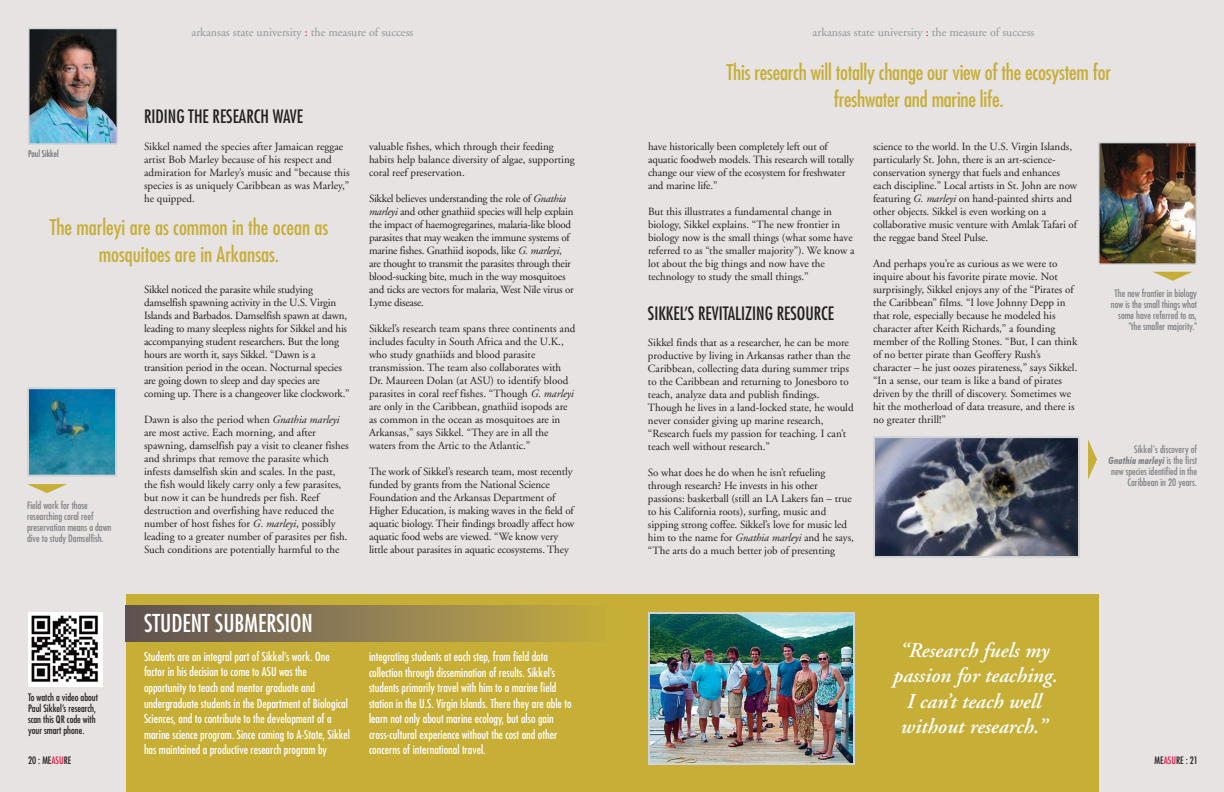
<style>
.page{position:relative;width:1224px;height:792px;background:#e6e3e2}
.page>*{position:absolute;margin:0;border:0;box-sizing:border-box;transform-origin:0 0}
.t1{font:condensed 24px "Futura";color:#fff}
.t2{font:condensed 21px/27.2px "Futura";letter-spacing:-.01em;color:#c6ae37;text-align:center}
.t3{font:italic 600 21px/25.2px "Adobe Garamond";color:#fff;text-align:center}
.t4{font:condensed 18px "Futura";color:#231f20}
.t5{font:condensed 12px/15.5px "Futura";color:#fff}
.t6{font:12px "Adobe Garamond";color:#939598}
.t7{font:11px/13px "Adobe Garamond";color:#231f20}
.t8{font:11px/13px "Adobe Garamond";letter-spacing:-.02em;color:#231f20}
.t9{font:condensed 10px/11px "Futura";color:#808285;text-align:right}
.t10{font:condensed 10px/11px "Futura";color:#231f20}
.t11{font:italic 700 condensed 10px "Futura BT";color:#808285}
.t12{font:condensed 9px "Futura";color:#6d6e70}
.s1{color:#e3173e}
.s2{font-style:italic}
.s3{font-family:"Futura";font-weight:400;font-style:normal}
</style>
<div class="page">
<div style="left:126px;top:594px;width:972px;height:198px;background:#c6ae37"></div>
<img style="left:31px;top:31px;width:84px;height:111px">
<div style="left:28px;top:28px;width:90px;height:117px;border:2px solid #d1d3d4"></div>
<img style="left:28px;top:612px;width:74px;height:74px">
<img style="left:1101px;top:145px;width:93px;height:117px">
<div style="left:1098px;top:142px;width:99px;height:123px;border:2px solid #d1d3d4"></div>
<svg style="left:1153px;top:272px;width:39px;height:9px"></svg>
<img style="left:876px;top:439px;width:201px;height:116px">
<div style="left:873px;top:436px;width:207px;height:122px;border:2px solid #d1d3d4"></div>
<svg style="left:1088px;top:439px;width:9px;height:41px"></svg>
<img style="left:30px;top:390px;width:84px;height:84px">
<div style="left:27px;top:387px;width:90px;height:90px;border:2px solid #d1d3d4"></div>
<svg style="left:27px;top:484px;width:40px;height:9px"></svg>
<img style="left:651px;top:615px;width:201px;height:147px">
<div style="left:648px;top:612px;width:207px;height:153px;border:2px solid #d1d3d4"></div>
<div style="left:126px;top:605px;width:486px;height:36px;background:linear-gradient(to right,#5d5259,#c5ad44)"></div>
<p class="t6" style="left:192px;top:27px;width:223px">arkansas state university <span class="s1">:</span> the measure of success</p>
<p class="t12" style="left:28px;top:149px;width:32px">Paul Sikkel</p>
<h3 class="t4" style="left:144px;top:108px;width:161px">RIDING THE RESEARCH WAVE</h3>
<p class="t7" style="left:144px;top:141px;width:207px">Sikkel named the species after Jamaican reggae artist Bob Marley because of his respect and admiration for Marley’s music and “because this species is as uniquely Caribbean as was Marley,” he quipped.</p>
<h2 class="t2" style="left:50px;top:215px;width:280px">The marleyi are as common in the ocean as mosquitoes are in Arkansas.</h2>
<p class="t9" style="left:27px;top:500px;width:86px;text-align:left">Field work for those researching coral reef preservation means a dawn dive to study Damselfish.</p>
<p class="t7" style="left:144px;top:284px;width:207px">Sikkel noticed the parasite while studying damselfish spawning activity in the U.S. Virgin Islands and Barbados. Damselfish spawn at dawn, leading to many sleepless nights for Sikkel and his accompanying student researchers. But the long hours are worth it, says Sikkel. “Dawn is a transition period in the ocean. Nocturnal species are going down to sleep and day species are coming up. There is a changeover like clockwork.”</p>
<p class="t7" style="left:144px;top:414px;width:206px">Dawn is also the period when <span class="s2">Gnathia marleyi </span>are most active. Each morning, and after spawning, damselfish pay a visit to cleaner fishes and shrimps that remove the parasite which infests damselfish skin and scales. In the past, the fish would likely carry only a few parasites, but now it can be hundreds per fish. Reef destruction and overfishing have reduced the number of host fishes for <span class="s2">G. marleyi</span>, possibly leading to a greater number of parasites per fish.<br>Such conditions are potentially harmful to the</p>
<p class="t7" style="left:369px;top:141px;width:207px">valuable fishes, which through their feeding habits help balance diversity of algae, supporting coral reef preservation.</p>
<p class="t8" style="left:369px;top:193px;width:206px">Sikkel believes understanding the role of <span class="s2">Gnathia marleyi</span> and other gnathiid species will help explain the impact of haemogregarines, malaria-like blood parasites that may weaken the immune systems of marine fishes. Gnathiid isopods, like <span class="s2">G. marleyi</span>, are thought to transmit the parasites through their blood-sucking bite, much in the way mosquitoes and ticks are vectors for malaria, West Nile virus or Lyme disease.</p>
<p class="t7" style="left:369px;top:323px;width:208px">Sikkel’s research team spans three continents and includes faculty in South Africa and the U.K., who study gnathiids and blood parasite transmission. The team also collaborates with Dr. Maureen Dolan (at ASU) to identify blood parasites in coral reef fishes. “Though <span class="s2">G. marleyi </span>are only in the Caribbean, gnathiid isopods are as common in the ocean as mosquitoes are in Arkansas,” says Sikkel. “They are in all the waters from the Artic to the Atlantic.”</p>
<p class="t7" style="left:369px;top:466px;width:207px">The work of Sikkel’s research team, most recently funded by grants from the National Science Foundation and the Arkansas Department of Higher Education, is making waves in the field of aquatic biology. Their findings broadly affect how aquatic food webs are viewed. “We know very little about parasites in aquatic ecosystems. They</p>
<h1 class="t1" style="left:144px;top:612px;width:170px">STUDENT SUBMERSION</h1>
<p class="t6" style="left:813px;top:27px;width:223px">arkansas state university <span class="s1">:</span> the measure of success</p>
<h2 class="t2" style="left:727px;top:61px;width:386px">This research will totally change our view of the ecosystem for freshwater and marine life.</h2>
<p class="t7" style="left:648px;top:141px;width:207px">have historically been completely left out of aquatic foodweb models. This research will totally change our view of the ecosystem for freshwater and marine life.”</p>
<p class="t7" style="left:648px;top:206px;width:208px">But this illustrates a fundamental change in biology, Sikkel explains. “The new frontier in biology now is the small things (what some have referred to as “the smaller majority”). We know a lot about the big things and now have the technology to study the small things.”</p>
<h3 class="t4" style="left:648px;top:305px;width:188px">SIKKEL’S REVITALIZING RESOURCE</h3>
<p class="t7" style="left:648px;top:337px;width:207px">Sikkel finds that as a researcher, he can be more productive by living in Arkansas rather than the Caribbean, collecting data during summer trips to the Caribbean and returning to Jonesboro to teach, analyze data and publish findings.<br>Though he lives in a land-locked state, he would never consider giving up marine research, “Research fuels my passion for teaching. I can’t teach well without research.”</p>
<p class="t7" style="left:648px;top:467px;width:207px">So what does he do when he isn’t refueling through research? He invests in his other passions: basketball (still an LA Lakers fan – true to his California roots), surfing, music and sipping strong coffee. Sikkel’s love for music led him to the name for <span class="s2">Gnathia marleyi</span> and he says, “The arts do a much better job of presenting</p>
<p class="t7" style="left:873px;top:141px;width:206px">science to the world. In the U.S. Virgin Islands, particularly St. John, there is an art-science&shy;conservation synergy that fuels and enhances each discipline.” Local artists in St. John are now featuring <span class="s2">G. marleyi</span> on hand-painted shirts and other objects. Sikkel is even working on a collaborative music venture with Amlak Tafari of the reggae band Steel Pulse.</p>
<p class="t7" style="left:873px;top:258px;width:206px">And perhaps you’re as curious as we were to inquire about his favorite pirate movie. Not surprisingly, Sikkel enjoys any of the “Pirates of the Caribbean” films. “I love Johnny Depp in that role, especially because he modeled his character after Keith Richards,” a founding member of the Rolling Stones. “But, I can think of no better pirate than Geoffery Rush’s character – he just oozes pirateness,” says Sikkel. “In a sense, our team is like a band of pirates driven by the thrill of discovery. Sometimes we hit the motherload of data treasure, and there is no greater thrill!”</p>
<p class="t9" style="left:1111px;top:288px;width:88px">The new frontier in biology now is the small things what some have referred to as, "the smaller majority."</p>
<p class="t9" style="left:1134px;top:444px;width:64px">Sikkel's discovery of</p>
<p class="t11" style="left:1109px;top:457px;width:90px">Gnathia marleyi <span class="s3">is the first</span></p>
<p class="t9" style="left:1111px;top:466px;width:87px">new species identified in the<br>Caribbean in 20 years.</p>
<p class="t10" style="left:28px;top:693px;width:71px">To watch a video about<br>Paul Sikkel’s research, scan this QR code with your smart phone.</p>
<p class="t10" style="left:28px;top:756px;width:45px">20 : ME<span class="s1">ASU</span>RE</p>
<p class="t5" style="left:144px;top:650px;width:207px">Students are an integral part of Sikkel’s work. One factor in his decision to come to ASU was the opportunity to teach and mentor graduate and undergraduate students in the Department of Biological Sciences, and to contribute to the development of a marine science program. Since coming to A-State, Sikkel has maintained a productive research program by</p>
<p class="t5" style="left:369px;top:650px;width:204px">integrating students at each step, from field data collection through dissemination of results. Sikkel’s students primarily travel with him to a marine field station in the U.S. Virgin Islands. There they are able to learn not only about marine ecology, but also gain cross-cultural experience without the cost and other concerns of international travel.</p>
<h2 class="t3" style="left:893px;top:640px;width:166px">“Research fuels my passion for teaching.<br>I can’t teach well without research.”</h2>
<p class="t10" style="left:1155px;top:756px;width:45px">ME<span class="s1">ASU</span>RE : 21</p>
</div>
